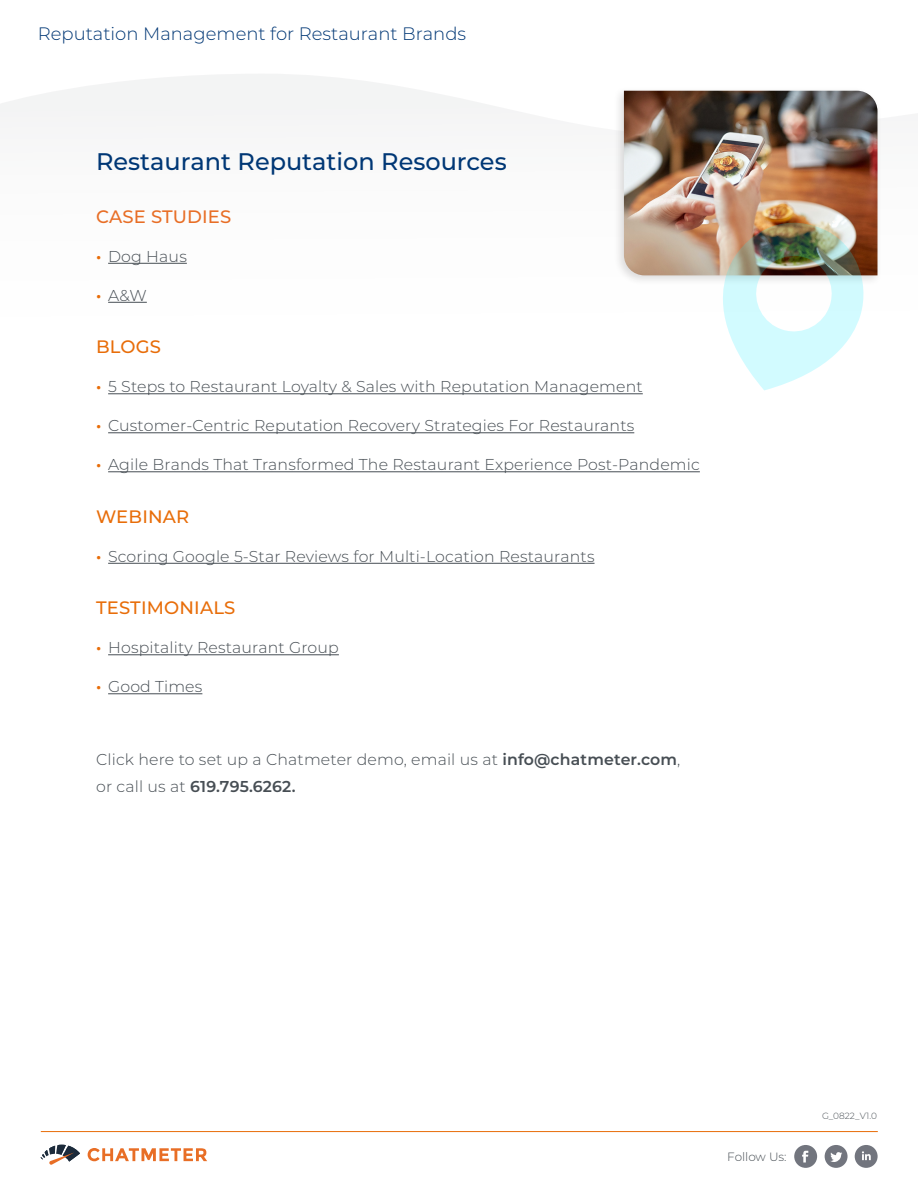
<style>
.page{position:relative;width:918px;height:1188px;background:#fff}
.page>*{position:absolute;margin:0;border:0;box-sizing:border-box;transform-origin:0 0}
.t1{font:500 24px "Montserrat";color:#003775}
.t2{font:300 18px "Montserrat";color:#003775}
.t3{font:500 18px "Montserrat";letter-spacing:.01em;color:#e86d09}
.t4{font:500 18px "Montserrat";letter-spacing:.01em;color:#e86e26}
.t5{font:300 15.75px/27px "Montserrat";letter-spacing:.01em;color:#474e54}
.t6{font:300 12px "Montserrat";color:#474e54}
.t7{font:300 9px "Montserrat";color:#474e54}
.s1{font-weight:600;color:#e86d09}
.s2{font-weight:600}
</style>
<div class="page">
<svg style="left:0;top:74px;width:765px;height:321px"></svg>
<hr style="left:108px;top:263px;width:79px;height:1px;background:#474e54">
<hr style="left:108px;top:302px;width:39px;height:1px;background:#474e54">
<hr style="left:108px;top:393px;width:535px;height:1px;background:#474e54">
<hr style="left:108px;top:432px;width:526px;height:1px;background:#474e54">
<hr style="left:108px;top:471px;width:592px;height:1px;background:#474e54">
<hr style="left:108px;top:563px;width:487px;height:1px;background:#474e54">
<hr style="left:108px;top:654px;width:231px;height:1px;background:#474e54">
<hr style="left:108px;top:693px;width:94px;height:1px;background:#474e54">
<svg style="left:88px;top:1148px;width:119px;height:13px"></svg>
<svg style="left:41px;top:1145px;width:39px;height:20px"></svg>
<hr style="left:41px;top:1131px;width:837px;height:1px;background:#e86d09">
<div style="left:855px;top:1145px;width:23px;height:23px;background:#72757e;border-radius:50%"></div>
<svg style="left:862px;top:1151px;width:9px;height:9px"></svg>
<div style="left:794px;top:1145px;width:23px;height:23px;background:#72757e;border-radius:50%"></div>
<svg style="left:802px;top:1151px;width:6px;height:11px"></svg>
<div style="left:825px;top:1145px;width:23px;height:23px;background:#72757e;border-radius:50%"></div>
<svg style="left:830px;top:1152px;width:12px;height:10px"></svg>
<div style="left:613px;top:86px;width:269px;height:200px;background:#231f20;opacity:.15"></div>
<img style="left:624px;top:91px;width:254px;height:184px">
<img style="left:719px;top:213px;width:152px;height:177px">
<p class="t2" style="left:38px;top:22px;width:430px">Reputation Management for Restaurant Brands</p>
<p class="t1" style="left:96px;top:145px;width:412px">Restaurant Reputation Resources</p>
<p class="t4" style="left:96px;top:204px;width:137px">CASE STUDIES</p>
<p class="t5" style="left:96px;top:242px;width:92px"><span class="s1">•</span> Dog Haus</p>
<p class="t5" style="left:96px;top:281px;width:52px"><span class="s1">•</span> A&amp;W</p>
<p class="t3" style="left:96px;top:334px;width:66px">BLOGS</p>
<p class="t5" style="left:96px;top:373px;width:548px"><span class="s1">•</span> 5 Steps to Restaurant Loyalty &amp; Sales with Reputation Management</p>
<p class="t5" style="left:96px;top:412px;width:540px"><span class="s1">•</span> Customer-Centric Reputation Recovery Strategies For Restaurants</p>
<p class="t5" style="left:96px;top:451px;width:605px"><span class="s1">•</span> Agile Brands That Transformed The Restaurant Experience Post-Pandemic</p>
<p class="t3" style="left:96px;top:504px;width:95px">WEBINAR</p>
<p class="t5" style="left:96px;top:542px;width:500px"><span class="s1">•</span> Scoring Google 5-Star Reviews for Multi-Location Restaurants</p>
<p class="t3" style="left:96px;top:595px;width:141px">TESTIMONIALS</p>
<p class="t5" style="left:96px;top:634px;width:244px"><span class="s1">•</span> Hospitality Restaurant Group</p>
<p class="t5" style="left:96px;top:673px;width:108px"><span class="s1">•</span> Good Times</p>
<p class="t5" style="left:96px;top:745px;width:586px">Click here to set up a Chatmeter demo, email us at <span class="s2">info@chatmeter.com</span>, or call us at <span class="s2">619.795.6262.</span></p>
<p class="t6" style="left:727px;top:1149px;width:61px">Follow Us:</p>
<p class="t7" style="left:822px;top:1110px;width:56px">G_0822_V1.0</p>
</div>
